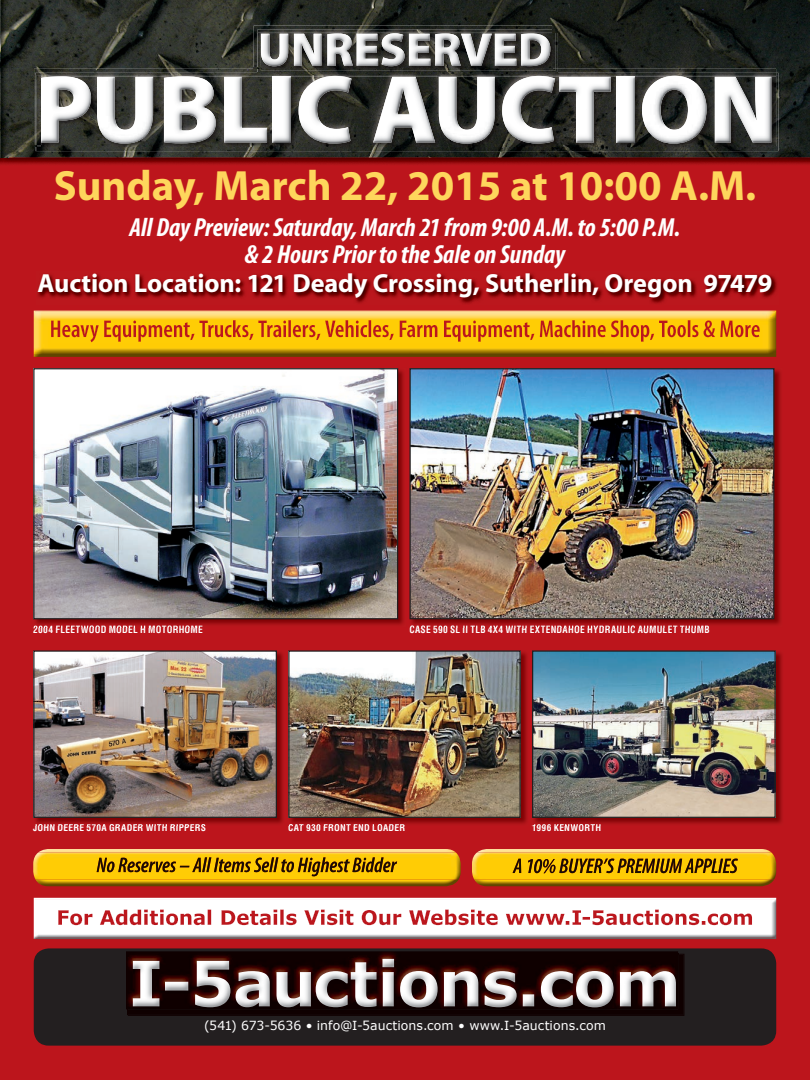
<style>
.page{position:relative;width:810px;height:1080px;background:#fff}
.page>*{position:absolute;margin:0;border:0;box-sizing:border-box;transform-origin:0 0}
.t1{font:700 42.5px "Myriad Pro";color:#fed65c}
.t2{font:italic 700 condensed 26.25px/27.5px "Myriad Pro";letter-spacing:-.005em;color:#fff;text-align:center}
.t3{font:700 26.25px "Myriad Pro";letter-spacing:-.005em;color:#fff}
.t4{font:12.5px "Verdana";letter-spacing:.005em;color:#fff}
.t5{font:700 condensed 9.38px "Helvetica";letter-spacing:.03em;color:#fff}
</style>
<div class="page">
<div style="left:0;top:158px;width:810px;height:922px;background:#bc151c"></div>
<img style="left:1px;top:0;width:809px;height:165px">
<svg style="left:0;top:158px;width:8px;height:7px"></svg>
<img style="left:0;top:0;width:1px;height:158px">
<div style="left:34px;top:948px;width:742px;height:98px;background:#231f20;border-radius:15px"></div>
<img style="left:128px;top:954px;width:556px;height:61px">
<img style="left:133px;top:959px;width:543px;height:48px">
<img style="left:37px;top:273px;width:741px;height:31px">
<img style="left:34px;top:938px;width:742px;height:1px">
<img style="left:34px;top:898px;width:742px;height:40px">
<img style="left:38px;top:849px;width:418px;height:4px">
<img style="left:36px;top:880px;width:422px;height:6px">
<img style="left:33px;top:853px;width:428px;height:27px">
<img style="left:99px;top:857px;width:291px;height:15px">
<img style="left:127px;top:859px;width:203px;height:8px">
<img style="left:254px;top:858px;width:8px;height:14px">
<img style="left:118px;top:858px;width:9px;height:14px">
<img style="left:366px;top:857px;width:18px;height:1px">
<img style="left:321px;top:857px;width:8px;height:15px">
<img style="left:269px;top:857px;width:9px;height:15px">
<img style="left:192px;top:857px;width:19px;height:15px">
<img style="left:298px;top:858px;width:10px;height:14px">
<img style="left:214px;top:858px;width:5px;height:14px">
<img style="left:97px;top:858px;width:10px;height:14px">
<img style="left:312px;top:862px;width:8px;height:14px">
<svg style="left:281px;top:859px;width:13px;height:13px"></svg>
<svg style="left:262px;top:862px;width:7px;height:10px"></svg>
<svg style="left:219px;top:859px;width:32px;height:13px"></svg>
<svg style="left:107px;top:862px;width:7px;height:10px"></svg>
<svg style="left:330px;top:858px;width:67px;height:14px"></svg>
<svg style="left:308px;top:858px;width:10px;height:14px"></svg>
<svg style="left:127px;top:862px;width:62px;height:10px"></svg>
<img style="left:477px;top:849px;width:294px;height:4px">
<img style="left:474px;top:880px;width:300px;height:6px">
<img style="left:472px;top:853px;width:304px;height:27px">
<svg style="left:603px;top:859px;width:3px;height:6px"></svg>
<img style="left:606px;top:859px;width:8px;height:14px">
<img style="left:685px;top:859px;width:46px;height:14px">
<img style="left:617px;top:859px;width:65px;height:14px">
<img style="left:588px;top:859px;width:15px;height:14px">
<img style="left:559px;top:859px;width:29px;height:14px">
<img style="left:513px;top:859px;width:8px;height:14px">
<img style="left:528px;top:859px;width:8px;height:14px">
<svg style="left:536px;top:859px;width:19px;height:14px"></svg>
<img style="left:517px;top:867px;width:212px;height:5px">
<img style="left:34px;top:311px;width:742px;height:46px">
<img style="left:254px;top:26px;width:298px;height:42px">
<img style="left:261px;top:34px;width:297px;height:35px">
<svg style="left:552px;top:30px;width:6px;height:4px"></svg>
<img style="left:257px;top:30px;width:295px;height:38px">
<img style="left:382px;top:33px;width:23px;height:33px">
<img style="left:521px;top:34px;width:29px;height:32px">
<img style="left:435px;top:34px;width:57px;height:32px">
<img style="left:327px;top:34px;width:26px;height:32px">
<img style="left:495px;top:34px;width:21px;height:32px">
<img style="left:409px;top:34px;width:21px;height:32px">
<img style="left:357px;top:34px;width:21px;height:32px">
<img style="left:294px;top:34px;width:27px;height:32px">
<img style="left:261px;top:34px;width:27px;height:32px">
<img style="left:34px;top:69px;width:742px;height:77px">
<img style="left:261px;top:69px;width:297px;height:4px">
<img style="left:261px;top:69px;width:294px;height:2px">
<img style="left:37px;top:75px;width:741px;height:76px">
<img style="left:41px;top:147px;width:735px;height:1px">
<img style="left:35px;top:73px;width:741px;height:73px">
<svg style="left:254px;top:68px;width:7px;height:6px"></svg>
<img style="left:37px;top:146px;width:739px;height:1px">
<img style="left:37px;top:75px;width:639px;height:71px">
<img style="left:642px;top:76px;width:65px;height:68px">
<img style="left:661px;top:90px;width:27px;height:40px">
<img style="left:58px;top:90px;width:16px;height:17px">
<svg style="left:669px;top:76px;width:12px;height:1px"></svg>
<img style="left:642px;top:76px;width:27px;height:33px">
<img style="left:502px;top:76px;width:53px;height:68px">
<img style="left:299px;top:76px;width:53px;height:68px">
<img style="left:164px;top:76px;width:52px;height:67px">
<img style="left:41px;top:78px;width:1px;height:65px">
<img style="left:715px;top:77px;width:56px;height:66px">
<img style="left:616px;top:77px;width:18px;height:66px">
<img style="left:559px;top:77px;width:52px;height:66px">
<img style="left:439px;top:77px;width:56px;height:67px">
<img style="left:373px;top:77px;width:62px;height:66px">
<img style="left:273px;top:77px;width:18px;height:66px">
<img style="left:224px;top:77px;width:43px;height:66px">
<img style="left:97px;top:77px;width:56px;height:67px">
<img style="left:409px;top:368px;width:372px;height:257px">
<img style="left:410px;top:625px;width:299px;height:2px">
<img style="left:412px;top:370px;width:361px;height:247px">
<div style="left:410px;top:368px;width:365px;height:251px;border:1px solid #231f20"></div>
<img style="left:33px;top:368px;width:371px;height:259px">
<img style="left:34px;top:625px;width:168px;height:2px">
<img style="left:35px;top:370px;width:361px;height:247px">
<div style="left:33px;top:368px;width:365px;height:251px;border:1px solid #231f20"></div>
<img style="left:35px;top:652px;width:248px;height:172px">
<img style="left:35px;top:824px;width:171px;height:2px">
<img style="left:35px;top:652px;width:240px;height:164px">
<div style="left:33px;top:650px;width:244px;height:168px;border:1px solid #231f20"></div>
<img style="left:534px;top:652px;width:248px;height:172px">
<img style="left:532px;top:824px;width:69px;height:2px">
<img style="left:534px;top:652px;width:240px;height:164px">
<div style="left:532px;top:650px;width:244px;height:168px;border:1px solid #231f20"></div>
<img style="left:288px;top:652px;width:239px;height:174px">
<img style="left:289px;top:824px;width:116px;height:2px">
<img style="left:290px;top:652px;width:229px;height:164px">
<div style="left:288px;top:650px;width:233px;height:168px;border:1px solid #231f20"></div>
<h1 class="t1" style="left:54px;top:162px;width:704px">Sunday, March 22, 2015 at 10:00 A.M.</h1>
<h2 class="t2" style="left:130px;top:214px;width:552px">All Day Preview: Saturday, March 21 from 9:00 A.M. to 5:00 P.M. &amp; 2 Hours Prior to the Sale on Sunday</h2>
<h2 class="t3" style="left:37px;top:269px;width:737px">Auction Location: 121 Deady Crossing, Sutherlin, Oregon 97479</h2>
<p class="t5" style="left:33px;top:623px;width:171px">2004 FLEETWOOD MODEL H MOTORHOME</p>
<p class="t5" style="left:410px;top:623px;width:302px">CASE 590 SL II TLB 4X4 WITH EXTENDAHOE HYDRAULIC AUMULET THUMB</p>
<p class="t5" style="left:33px;top:822px;width:174px">JOHN DEERE 570A GRADER WITH RIPPERS</p>
<p class="t5" style="left:288px;top:822px;width:118px">CAT 930 FRONT END LOADER</p>
<p class="t5" style="left:532px;top:822px;width:71px">1996 KENWORTH</p>
<h3 class="t4" style="left:204px;top:1017px;width:403px">(541) 673-5636 • info@I-5auctions.com • www.I-5auctions.com</h3>
</div>
